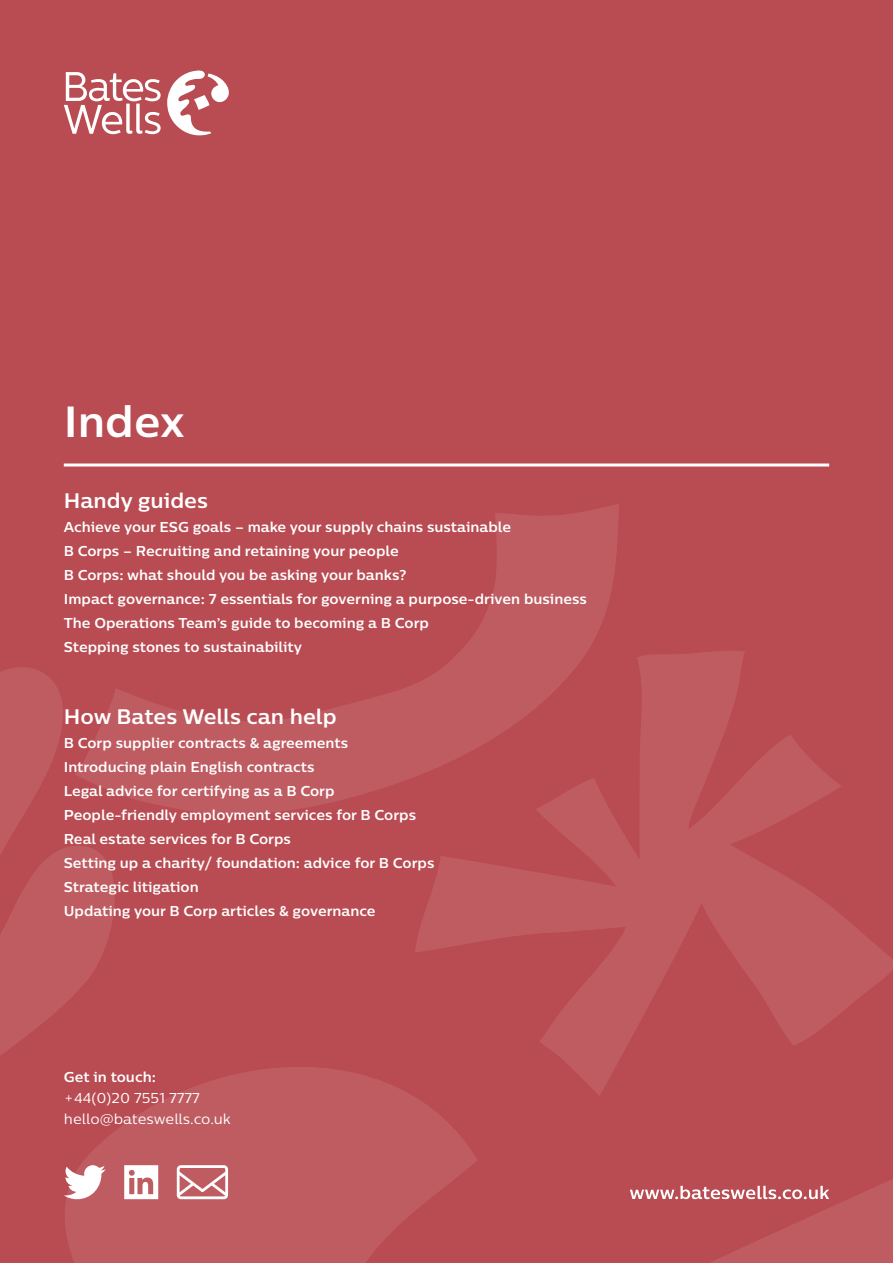
<style>
.page{position:relative;width:893px;height:1263px;background:#b94b52}
.page>*{position:absolute;margin:0;border:0;box-sizing:border-box;transform-origin:0 0}
.t1{font:700 43.5px "Centrale Sans";color:#fff}
.t2{font:700 21px "Centrale Sans";color:#fff}
.t3{font:700 14.25px/24px "Centrale Sans";color:#fff}
.t4{font:14.25px/21px "Centrale Sans";color:#fff}
</style>
<div class="page">
<svg style="left:676px;top:1179px;width:217px;height:84px"></svg>
<svg style="left:65px;top:1067px;width:412px;height:196px;fill:#bf5c62"></svg>
<svg style="left:131px;top:504px;width:488px;height:310px"></svg>
<svg style="left:0;top:667px;width:131px;height:422px"></svg>
<svg style="left:415px;top:649px;width:478px;height:447px"></svg>
<svg style="left:64px;top:72px;width:97px;height:62px"></svg>
<svg style="left:167px;top:70px;width:62px;height:65px"></svg>
<hr style="left:64px;top:463px;width:765px;height:3px;background:#fff">
<svg style="left:64px;top:1165px;width:42px;height:34px"></svg>
<svg style="left:124px;top:1165px;width:34px;height:34px"></svg>
<svg style="left:177px;top:1165px;width:51px;height:34px;background:#d79a9d"></svg>
<svg style="left:630px;top:1186px;width:199px;height:13px"></svg>
<h1 class="t1" style="left:64px;top:394px;width:122px">Index</h1>
<h2 class="t2" style="left:64px;top:487px;width:146px">Handy guides</h2>
<p class="t3" style="left:64px;top:514px;width:525px">Achieve your ESG goals – make your supply chains sustainable<br>B Corps – Recruiting and retaining your people<br>B Corps: what should you be asking your banks?<br>Impact governance: 7 essentials for governing a purpose-driven business The Operations Team’s guide to becoming a B Corp<br>Stepping stones to sustainability</p>
<h2 class="t2" style="left:64px;top:703px;width:274px">How Bates Wells can help</h2>
<p class="t3" style="left:64px;top:730px;width:372px">B Corp supplier contracts &amp; agreements Introducing plain English contracts<br>Legal advice for certifying as a B Corp People-friendly employment services for B Corps Real estate services for B Corps<br>Setting up a charity/ foundation: advice for B Corps Strategic litigation<br>Updating your B Corp articles &amp; governance</p>
<p class="t3" style="left:64px;top:1065px;width:93px">Get in touch:</p>
<p class="t4" style="left:64px;top:1087px;width:169px">+44(0)20 7551 7777 hello@bateswells.co.uk</p>
</div>
